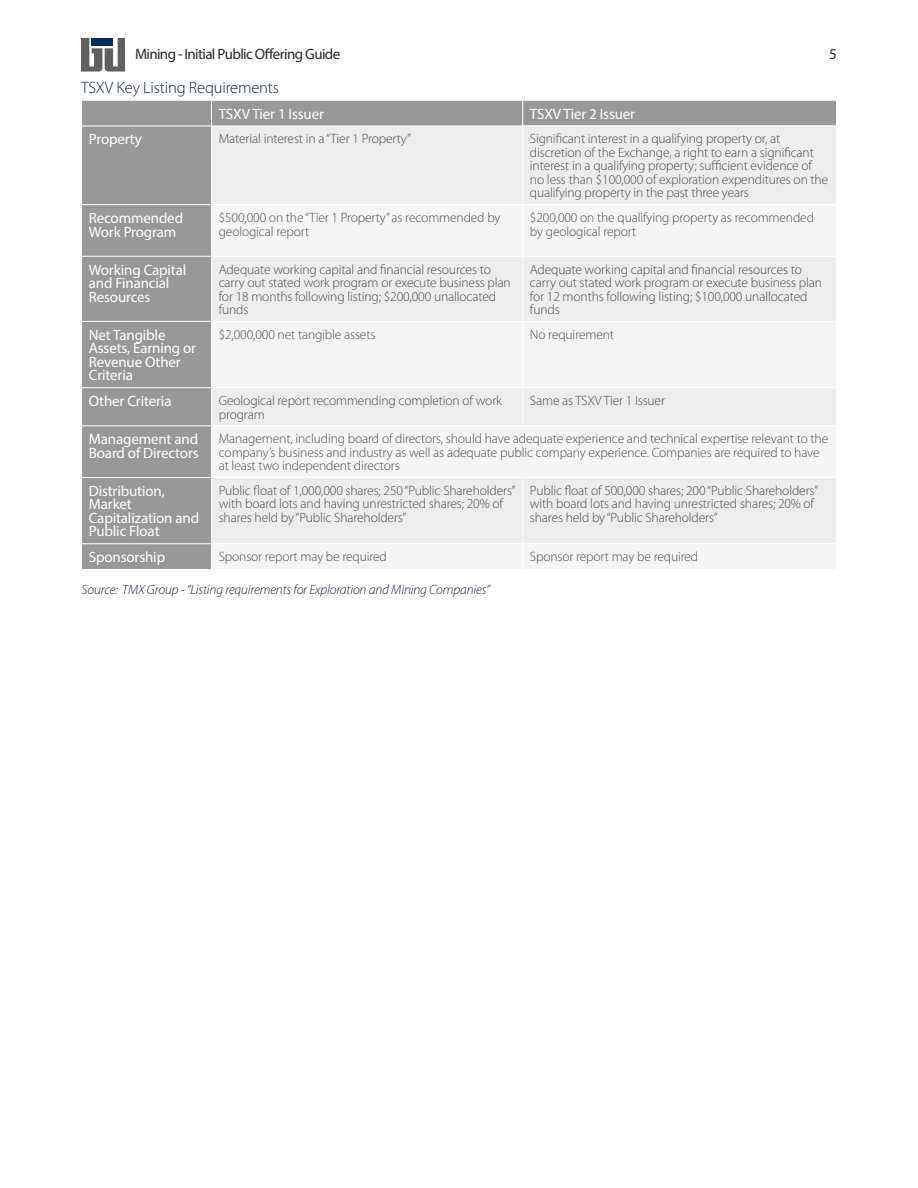
<style>
.page{position:relative;width:918px;height:1188px;background:#fff}
.page>*{position:absolute;margin:0;border:0;box-sizing:border-box;transform-origin:0 0}
.t1{font:300 16.5px "Myriad Pro";letter-spacing:-.01em;color:#0d223f}
.t2{font:15px/13.5px "Myriad Pro";letter-spacing:-.01em;color:#fff}
.t3{font:15px "Myriad Pro";letter-spacing:-.04em;color:#252829}
.t4{font:300 13.5px/13.5px "Myriad Pro";letter-spacing:-.01em;color:#4d4d4f}
.t5{font:italic 300 13.5px "Myriad Pro";letter-spacing:-.01em;color:#0d223f}
</style>
<div class="page">
<svg style="left:81px;top:38px;width:43px;height:34px"></svg>
<div style="left:82px;top:101px;width:754px;height:468px;background:#989898"></div>
<div style="left:212px;top:127px;width:624px;height:77px;background:#ececec"></div>
<svg style="left:212px;top:205px;width:624px;height:364px;fill:#f5f5f5"></svg>
<hr style="left:523px;top:125px;width:313px;height:2px;background:#fff">
<hr style="left:523px;top:204px;width:313px;height:1px;background:#fff">
<svg style="left:211px;top:101px;width:1px;height:25px"></svg>
<svg style="left:522px;top:101px;width:1px;height:25px"></svg>
<hr style="left:211px;top:126px;width:1px;height:78px;background:#fff">
<hr style="left:522px;top:126px;width:1px;height:79px;background:#fff">
<hr style="left:211px;top:205px;width:1px;height:51px;background:#fff">
<hr style="left:522px;top:205px;width:1px;height:51px;background:#fff">
<hr style="left:211px;top:257px;width:1px;height:64px;background:#fff">
<hr style="left:522px;top:257px;width:1px;height:64px;background:#fff">
<hr style="left:211px;top:322px;width:1px;height:65px;background:#fff">
<hr style="left:522px;top:322px;width:1px;height:65px;background:#fff">
<hr style="left:211px;top:388px;width:1px;height:37px;background:#fff">
<hr style="left:522px;top:388px;width:1px;height:37px;background:#fff">
<hr style="left:211px;top:426px;width:1px;height:51px;background:#fff">
<hr style="left:211px;top:425px;width:312px;height:1px;background:#fff">
<hr style="left:523px;top:425px;width:314px;height:1px;background:#fff">
<hr style="left:211px;top:478px;width:1px;height:65px;background:#fff">
<hr style="left:82px;top:126px;width:130px;height:1px;background:#fff">
<hr style="left:212px;top:126px;width:310px;height:1px;background:#fff">
<hr style="left:82px;top:204px;width:130px;height:1px;background:#fff">
<hr style="left:212px;top:204px;width:310px;height:1px;background:#fff">
<hr style="left:82px;top:256px;width:130px;height:1px;background:#fff">
<hr style="left:212px;top:256px;width:311px;height:1px;background:#fff">
<hr style="left:523px;top:256px;width:313px;height:1px;background:#fff">
<hr style="left:82px;top:321px;width:130px;height:1px;background:#fff">
<hr style="left:212px;top:321px;width:311px;height:1px;background:#fff">
<hr style="left:523px;top:321px;width:313px;height:1px;background:#fff">
<hr style="left:82px;top:387px;width:130px;height:1px;background:#fff">
<hr style="left:212px;top:387px;width:311px;height:1px;background:#fff">
<hr style="left:523px;top:387px;width:313px;height:1px;background:#fff">
<hr style="left:82px;top:425px;width:129px;height:1px;background:#fff">
<hr style="left:82px;top:477px;width:130px;height:1px;background:#fff">
<hr style="left:212px;top:477px;width:311px;height:1px;background:#fff">
<hr style="left:82px;top:543px;width:129px;height:1px;background:#fff">
<hr style="left:523px;top:477px;width:313px;height:1px;background:#fff">
<hr style="left:522px;top:478px;width:1px;height:65px;background:#fff">
<svg style="left:211px;top:544px;width:1px;height:25px"></svg>
<hr style="left:211px;top:543px;width:312px;height:1px;background:#fff">
<hr style="left:523px;top:543px;width:314px;height:1px;background:#fff">
<svg style="left:522px;top:544px;width:1px;height:25px"></svg>
<p class="t3" style="left:135px;top:45px;width:207px">Mining - Initial Public Offering Guide</p>
<p class="t3" style="left:829px;top:45px;width:9px">5</p>
<p class="t1" style="left:81px;top:78px;width:199px">TSXV Key Listing Requirements</p>
<p class="t2" style="left:219px;top:107px;width:107px">TSXV Tier 1 Issuer</p>
<p class="t2" style="left:530px;top:107px;width:107px">TSXV Tier 2 Issuer</p>
<p class="t2" style="left:89px;top:132px;width:55px">Property</p>
<p class="t4" style="left:219px;top:132px;width:194px">Material interest in a “Tier 1 Property”</p>
<p class="t4" style="left:530px;top:132px;width:300px">Significant interest in a qualifying property or, at discretion of the Exchange, a right to earn a significant interest in a qualifying property; sufficient evidence of no less than $100,000 of exploration expenditures on the qualifying property in the past three years</p>
<p class="t2" style="left:89px;top:211px;width:96px">Recommended<br>Work Program</p>
<p class="t4" style="left:219px;top:211px;width:283px">$500,000 on the “Tier 1 Property” as recommended by geological report</p>
<p class="t4" style="left:530px;top:211px;width:286px">$200,000 on the qualifying property as recommended by geological report</p>
<p class="t2" style="left:89px;top:263px;width:99px">Working Capital and Financial<br>Resources</p>
<p class="t4" style="left:219px;top:262px;width:294px">Adequate working capital and financial resources to carry out stated work program or execute business plan for 18 months following listing; $200,000 unallocated funds</p>
<p class="t4" style="left:530px;top:262px;width:294px">Adequate working capital and financial resources to carry out stated work program or execute business plan for 12 months following listing; $100,000 unallocated funds</p>
<p class="t2" style="left:89px;top:328px;width:109px">Net Tangible<br>Assets, Earning or<br>Revenue Other<br>Criteria</p>
<p class="t4" style="left:219px;top:327px;width:158px">$2,000,000 net tangible assets</p>
<p class="t4" style="left:530px;top:327px;width:86px">No requirement</p>
<p class="t2" style="left:89px;top:394px;width:84px">Other Criteria</p>
<p class="t4" style="left:219px;top:394px;width:285px">Geological report recommending completion of work program</p>
<p class="t4" style="left:530px;top:394px;width:137px">Same as TSXV Tier 1 Issuer</p>
<p class="t2" style="left:89px;top:432px;width:111px">Management and<br>Board of Directors</p>
<p class="t4" style="left:219px;top:432px;width:611px">Management, including board of directors, should have adequate experience and technical expertise relevant to the company’s business and industry as well as adequate public company experience. Companies are required to have at least two independent directors</p>
<p class="t2" style="left:89px;top:484px;width:112px">Distribution,<br>Market<br>Capitalization and<br>Public Float</p>
<p class="t4" style="left:219px;top:483px;width:298px">Public float of 1,000,000 shares; 250 “Public Shareholders” with board lots and having unrestricted shares; 20% of shares held by “Public Shareholders”</p>
<p class="t4" style="left:530px;top:483px;width:290px">Public float of 500,000 shares; 200 “Public Shareholders” with board lots and having unrestricted shares; 20% of shares held by “Public Shareholders”</p>
<p class="t2" style="left:89px;top:550px;width:78px">Sponsorship</p>
<p class="t4" style="left:219px;top:550px;width:170px">Sponsor report may be required</p>
<p class="t4" style="left:530px;top:550px;width:170px">Sponsor report may be required</p>
<p class="t5" style="left:82px;top:581px;width:410px">Source: TMX Group - “Listing requirements for Exploration and Mining Companies”</p>
</div>
